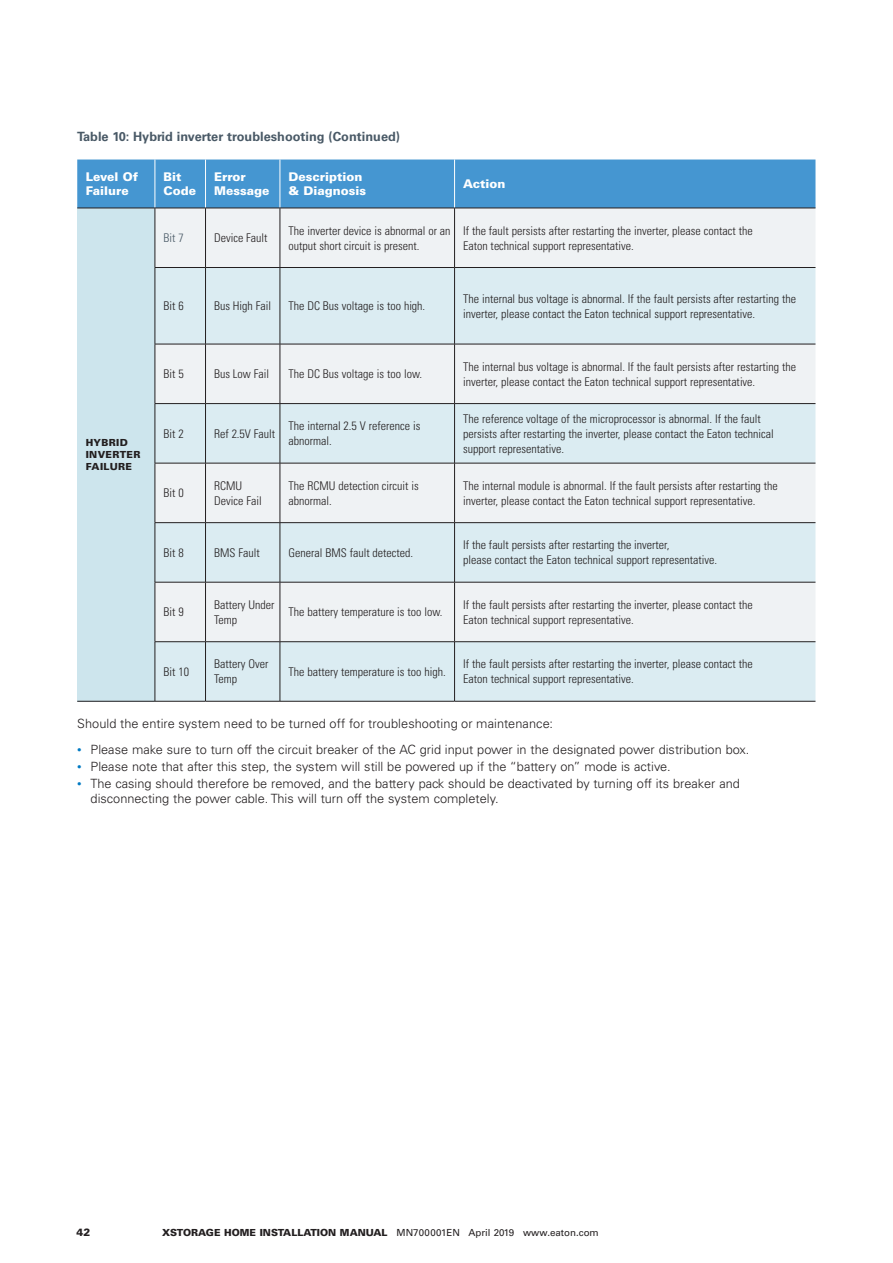
<style>
.page{position:relative;width:893px;height:1263px;background:#fff}
.page>*{position:absolute;margin:0;border:0;box-sizing:border-box;transform-origin:0 0}
.t1{font:300 12.75px/14.2px "Univers LT Std";color:#231f20}
.t2{font:700 12.75px "Univers LT Std";color:#495966}
.t3{font:300 condensed 12px/15px "Univers LT Std";color:#231f20}
.t4{font:900 12px/13.5px "Univers LT Std";color:#fff}
.t5{font:300 condensed 12px "Univers LT Std";color:#495966}
.t6{font:900 10.5px "Univers LT Std";color:#231f20}
.t7{font:9.75px "Univers LT Std";color:#231f20}
.t8{font:900 9.75px/12px "Univers LT Std";letter-spacing:.03em;color:#231f20}
.s1{font-size:9px;color:#007ac3}
.s2{font-weight:900}
</style>
<div class="page">
<div style="left:77px;top:159px;width:738px;height:49px;background:#4596d1"></div>
<div style="left:77px;top:208px;width:78px;height:493px;background:#cde5ed"></div>
<div style="left:156px;top:209px;width:659px;height:58px;background:#eff2f4"></div>
<svg style="left:156px;top:268px;width:659px;height:433px;fill:#dbecf2"></svg>
<hr style="left:77px;top:701px;width:78px;height:1px;background:#231f20">
<hr style="left:155px;top:159px;width:1px;height:49px;background:#fff">
<hr style="left:205px;top:159px;width:1px;height:49px;background:#fff">
<hr style="left:280px;top:159px;width:1px;height:49px;background:#fff">
<hr style="left:454px;top:159px;width:1px;height:49px;background:#fff">
<hr style="left:77px;top:208px;width:78px;height:1px;background:#231f20">
<hr style="left:155px;top:208px;width:1px;height:59px;background:#231f20">
<hr style="left:155px;top:208px;width:51px;height:1px;background:#231f20">
<hr style="left:206px;top:208px;width:74px;height:1px;background:#231f20">
<hr style="left:280px;top:208px;width:175px;height:1px;background:#231f20">
<hr style="left:455px;top:208px;width:360px;height:1px;background:#231f20">
<hr style="left:205px;top:208px;width:1px;height:59px;background:#231f20">
<hr style="left:280px;top:208px;width:1px;height:59px;background:#231f20">
<hr style="left:454px;top:208px;width:1px;height:59px;background:#231f20">
<hr style="left:155px;top:268px;width:1px;height:76px;background:#231f20">
<hr style="left:155px;top:267px;width:51px;height:1px;background:#231f20">
<hr style="left:206px;top:267px;width:74px;height:1px;background:#231f20">
<hr style="left:280px;top:267px;width:175px;height:1px;background:#231f20">
<hr style="left:455px;top:267px;width:360px;height:1px;background:#231f20">
<hr style="left:205px;top:268px;width:1px;height:76px;background:#231f20">
<hr style="left:280px;top:268px;width:1px;height:76px;background:#231f20">
<hr style="left:454px;top:268px;width:1px;height:76px;background:#231f20">
<hr style="left:155px;top:344px;width:51px;height:1px;background:#231f20">
<hr style="left:155px;top:344px;width:1px;height:59px;background:#231f20">
<hr style="left:206px;top:344px;width:74px;height:1px;background:#231f20">
<hr style="left:205px;top:344px;width:1px;height:59px;background:#231f20">
<hr style="left:280px;top:344px;width:175px;height:1px;background:#231f20">
<hr style="left:280px;top:344px;width:1px;height:59px;background:#231f20">
<hr style="left:455px;top:344px;width:360px;height:1px;background:#231f20">
<hr style="left:454px;top:344px;width:1px;height:59px;background:#231f20">
<hr style="left:155px;top:403px;width:51px;height:1px;background:#231f20">
<hr style="left:155px;top:404px;width:1px;height:59px;background:#231f20">
<hr style="left:206px;top:403px;width:74px;height:1px;background:#231f20">
<hr style="left:205px;top:404px;width:1px;height:59px;background:#231f20">
<hr style="left:280px;top:403px;width:175px;height:1px;background:#231f20">
<hr style="left:280px;top:404px;width:1px;height:59px;background:#231f20">
<hr style="left:455px;top:403px;width:360px;height:1px;background:#231f20">
<hr style="left:454px;top:404px;width:1px;height:59px;background:#231f20">
<hr style="left:155px;top:642px;width:1px;height:59px;background:#231f20">
<hr style="left:205px;top:642px;width:1px;height:59px;background:#231f20">
<hr style="left:280px;top:642px;width:1px;height:59px;background:#231f20">
<hr style="left:454px;top:642px;width:1px;height:59px;background:#231f20">
<hr style="left:155px;top:701px;width:51px;height:1px;background:#231f20">
<hr style="left:206px;top:701px;width:74px;height:1px;background:#231f20">
<hr style="left:280px;top:701px;width:175px;height:1px;background:#231f20">
<hr style="left:455px;top:701px;width:360px;height:1px;background:#231f20">
<hr style="left:155px;top:463px;width:51px;height:1px;background:#231f20">
<hr style="left:155px;top:463px;width:1px;height:59px;background:#231f20">
<hr style="left:206px;top:463px;width:74px;height:1px;background:#231f20">
<hr style="left:205px;top:463px;width:1px;height:59px;background:#231f20">
<hr style="left:280px;top:463px;width:175px;height:1px;background:#231f20">
<hr style="left:280px;top:463px;width:1px;height:59px;background:#231f20">
<hr style="left:455px;top:463px;width:360px;height:1px;background:#231f20">
<hr style="left:454px;top:463px;width:1px;height:59px;background:#231f20">
<hr style="left:155px;top:582px;width:1px;height:59px;background:#231f20">
<hr style="left:155px;top:641px;width:51px;height:1px;background:#231f20">
<hr style="left:205px;top:582px;width:1px;height:59px;background:#231f20">
<hr style="left:206px;top:641px;width:74px;height:1px;background:#231f20">
<hr style="left:280px;top:582px;width:1px;height:59px;background:#231f20">
<hr style="left:280px;top:641px;width:175px;height:1px;background:#231f20">
<hr style="left:454px;top:582px;width:1px;height:59px;background:#231f20">
<hr style="left:455px;top:641px;width:360px;height:1px;background:#231f20">
<hr style="left:155px;top:522px;width:51px;height:1px;background:#231f20">
<hr style="left:155px;top:523px;width:1px;height:59px;background:#231f20">
<hr style="left:155px;top:582px;width:51px;height:1px;background:#231f20">
<hr style="left:206px;top:522px;width:74px;height:1px;background:#231f20">
<hr style="left:205px;top:523px;width:1px;height:59px;background:#231f20">
<hr style="left:206px;top:582px;width:74px;height:1px;background:#231f20">
<hr style="left:280px;top:522px;width:175px;height:1px;background:#231f20">
<hr style="left:280px;top:523px;width:1px;height:59px;background:#231f20">
<hr style="left:280px;top:582px;width:175px;height:1px;background:#231f20">
<hr style="left:455px;top:522px;width:360px;height:1px;background:#231f20">
<hr style="left:454px;top:523px;width:1px;height:59px;background:#231f20">
<hr style="left:455px;top:582px;width:360px;height:1px;background:#231f20">
<p class="t2" style="left:77px;top:129px;width:324px">Table 10: Hybrid inverter troubleshooting (Continued)</p>
<p class="t4" style="left:86px;top:170px;width:54px">Level Of<br>Failure</p>
<p class="t4" style="left:163px;top:170px;width:34px">Bit<br>Code</p>
<p class="t4" style="left:214px;top:170px;width:57px">Error<br>Message</p>
<p class="t4" style="left:288px;top:170px;width:79px">Description &amp; Diagnosis</p>
<p class="t4" style="left:463px;top:177px;width:44px">Action</p>
<p class="t5" style="left:163px;top:231px;width:22px">Bit 7</p>
<p class="t3" style="left:214px;top:230px;width:55px">Device Fault</p>
<p class="t3" style="left:288px;top:223px;width:164px">The inverter device is abnormal or an output short circuit is present.</p>
<p class="t3" style="left:463px;top:223px;width:291px">If the fault persists after restarting the inverter, please contact the<br>Eaton technical support representative.</p>
<p class="t3" style="left:163px;top:298px;width:22px">Bit 6</p>
<p class="t3" style="left:214px;top:298px;width:59px">Bus High Fail</p>
<p class="t3" style="left:288px;top:298px;width:138px">The DC Bus voltage is too high.</p>
<p class="t3" style="left:463px;top:291px;width:335px">The internal bus voltage is abnormal. If the fault persists after restarting the inverter, please contact the Eaton technical support representative.</p>
<p class="t8" style="left:86px;top:436px;width:56px">HYBRID<br>INVERTER<br>FAILURE</p>
<p class="t3" style="left:163px;top:366px;width:22px">Bit 5</p>
<p class="t3" style="left:214px;top:366px;width:57px">Bus Low Fail</p>
<p class="t3" style="left:288px;top:366px;width:135px">The DC Bus voltage is too low.</p>
<p class="t3" style="left:463px;top:359px;width:334px">The internal bus voltage is abnormal. If the fault persists after restarting the inverter, please contact the Eaton technical support representative.</p>
<p class="t3" style="left:163px;top:426px;width:22px">Bit 2</p>
<p class="t3" style="left:214px;top:426px;width:63px">Ref 2.5V Fault</p>
<p class="t3" style="left:288px;top:418px;width:133px">The internal 2.5 V reference is abnormal.</p>
<p class="t3" style="left:463px;top:411px;width:312px">The reference voltage of the microprocessor is abnormal. If the fault persists after restarting the inverter, please contact the Eaton technical support representative.</p>
<p class="t3" style="left:163px;top:485px;width:22px">Bit 0</p>
<p class="t3" style="left:214px;top:478px;width:49px">RCMU<br>Device Fail</p>
<p class="t3" style="left:288px;top:478px;width:132px">The RCMU detection circuit is abnormal.</p>
<p class="t3" style="left:463px;top:478px;width:316px">The internal module is abnormal. If the fault persists after restarting the inverter, please contact the Eaton technical support representative.</p>
<p class="t3" style="left:163px;top:545px;width:22px">Bit 8</p>
<p class="t3" style="left:214px;top:545px;width:47px">BMS Fault</p>
<p class="t3" style="left:288px;top:545px;width:126px">General BMS fault detected.</p>
<p class="t3" style="left:463px;top:537px;width:256px">If the fault persists after restarting the inverter,<br>please contact the Eaton technical support representative.</p>
<p class="t3" style="left:163px;top:605px;width:22px">Bit 9</p>
<p class="t3" style="left:214px;top:597px;width:62px">Battery Under<br>Temp</p>
<p class="t3" style="left:289px;top:605px;width:155px">The battery temperature is too low.</p>
<p class="t3" style="left:463px;top:597px;width:291px">If the fault persists after restarting the inverter, please contact the<br>Eaton technical support representative.</p>
<p class="t3" style="left:163px;top:664px;width:27px">Bit 10</p>
<p class="t3" style="left:214px;top:657px;width:56px">Battery Over<br>Temp</p>
<p class="t3" style="left:289px;top:664px;width:159px">The battery temperature is too high.</p>
<p class="t3" style="left:463px;top:657px;width:291px">If the fault persists after restarting the inverter, please contact the<br>Eaton technical support representative.</p>
<p class="t1" style="left:77px;top:716px;width:478px">Should the entire system need to be turned off for troubleshooting or maintenance:</p>
<p class="t1" style="left:77px;top:742px;width:674px"><span class="s1">•</span> Please make sure to turn off the circuit breaker of the AC grid input power in the designated power distribution box.</p>
<p class="t1" style="left:77px;top:759px;width:595px"><span class="s1">•</span> Please note that after this step, the system will still be powered up if the “battery on” mode is active.</p>
<p class="t1" style="left:91px;top:777px;width:651px;text-indent:-14px"><span class="s1">•</span> The casing should therefore be removed, and the battery pack should be deactivated by turning off its breaker and disconnecting the power cable. This will turn off the system completely.</p>
<p class="t6" style="left:77px;top:1225px;width:15px">42</p>
<p class="t7" style="left:162px;top:1227px;width:438px"><span class="s2">XSTORAGE HOME INSTALLATION MANUAL</span> MN700001EN April 2019 www.eaton.com</p>
</div>
